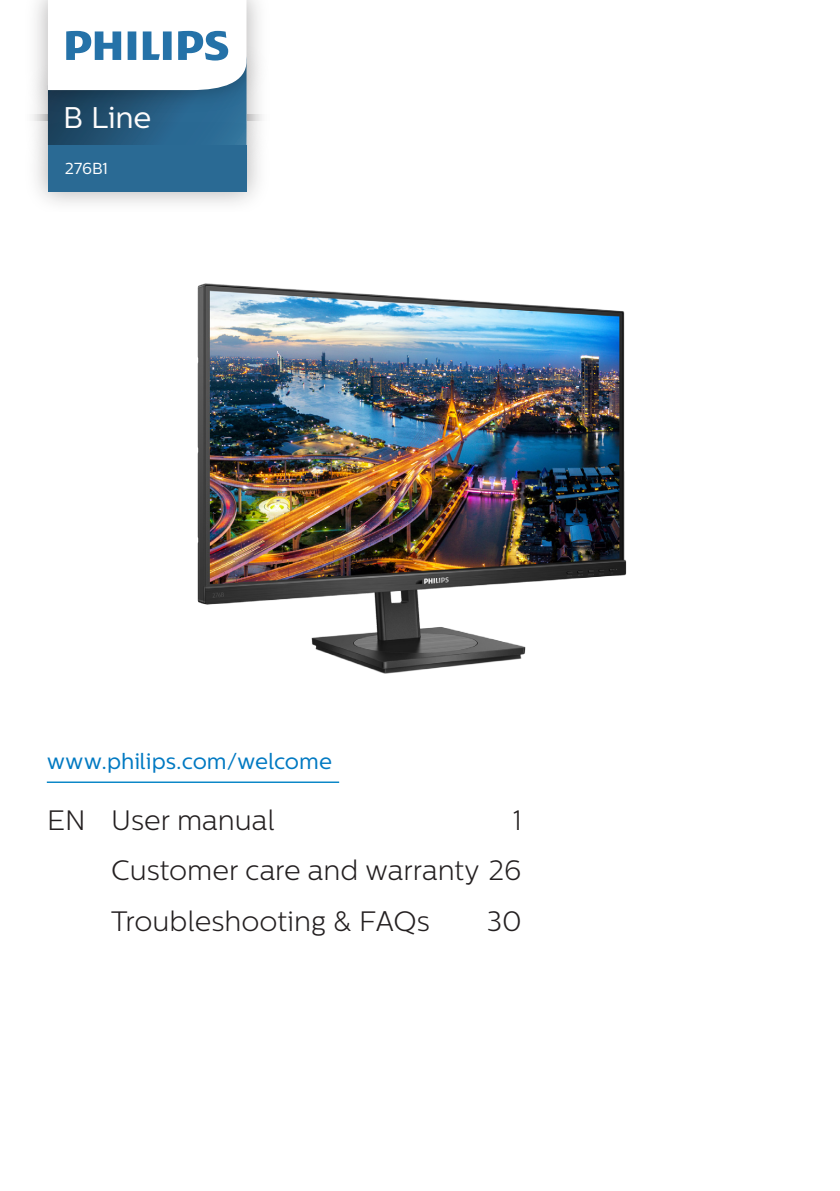
<style>
.page{position:relative;width:840px;height:1191px;background:#fff}
.page>*{position:absolute;margin:0;border:0;box-sizing:border-box;transform-origin:0 0}
.t1{font:29.8px "Centrale Sans";color:#fefcfc}
.t2{font:300 28px "Centrale Sans";color:#231f20}
.Body_Text{font:22px "Centrale Sans";color:#0079c2}
.t3{font:16px "Centrale Sans";letter-spacing:-.02em;color:#fff}
</style>
<div class="page">
<hr style="left:47px;top:781px;width:292px;height:2px;background:#0082c5">
<img style="left:36px;top:121px;width:223px;height:82px">
<div style="left:48px;top:145px;width:198px;height:47px;background:#2a6a94"></div>
<img style="left:32px;top:0;width:230px;height:121px">
<svg style="left:48px;top:0;width:198px;height:145px"></svg>
<img style="left:197px;top:283px;width:430px;height:391px">
<p class="t1" style="left:63px;top:100px;width:90px">B Line</p>
<p class="t3" style="left:65px;top:159px;width:44px">276B1</p>
<p class="Body_Text" style="left:47px;top:748px;width:286px">www.philips.com/welcome</p>
<p class="t2" style="left:47px;top:804px;width:229px">EN User manual</p>
<p class="t2" style="left:512px;top:804px;width:11px">1</p>
<p class="t2" style="left:111px;top:854px;width:412px">Customer care and warranty 26</p>
<p class="t2" style="left:111px;top:905px;width:320px">Troubleshooting &amp; FAQs</p>
<p class="t2" style="left:486px;top:905px;width:37px">30</p>
</div>
